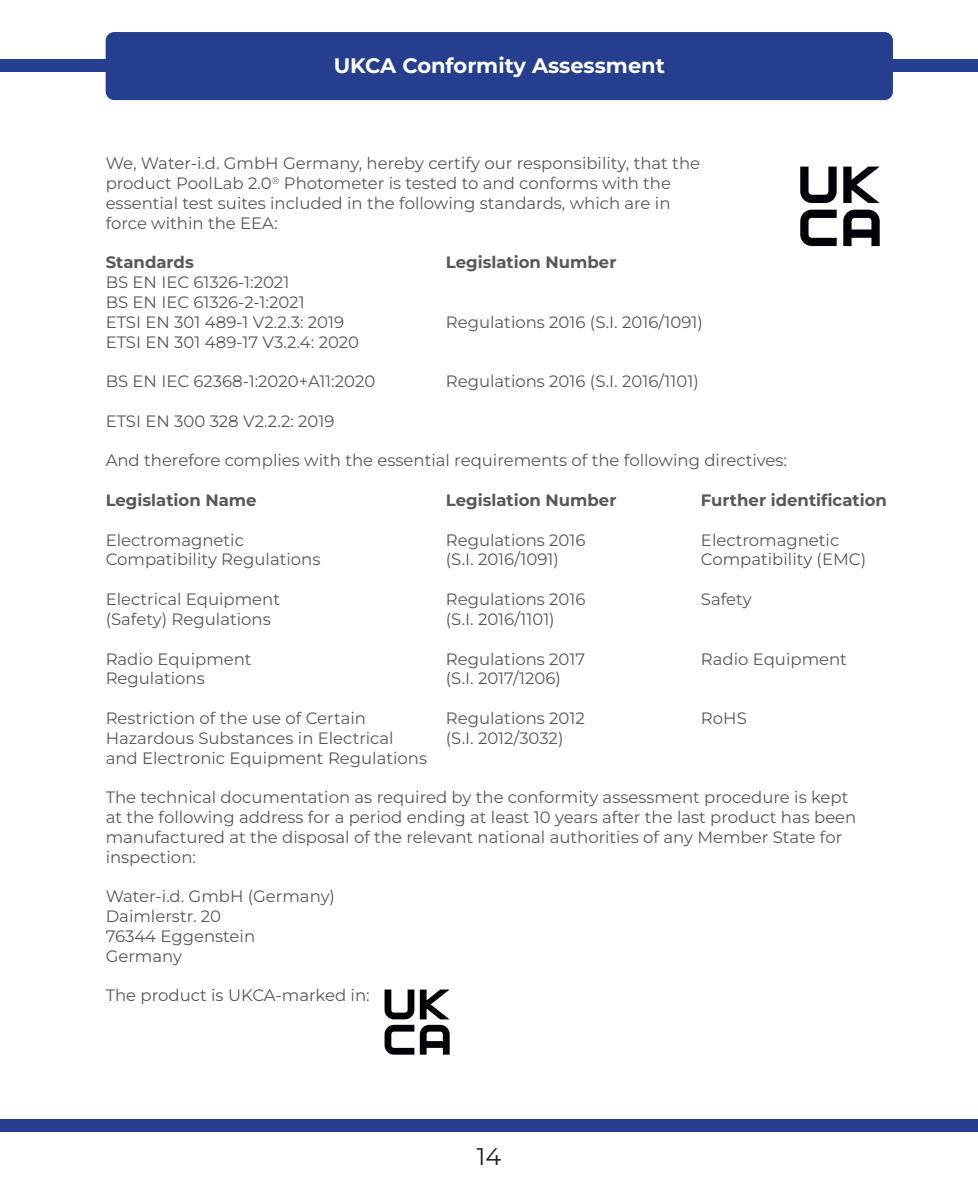
<style>
.page{position:relative;width:978px;height:1191px;background:#fff}
.page>*{position:absolute;margin:0;border:0;box-sizing:border-box;transform-origin:0 0}
.t1{font:24px "Montserrat";color:#231f20}
.t2{font:700 21px "Montserrat";color:#fff}
.t3{font:16.5px/19.8px "Montserrat";color:#57585a}
.t4{font:700 16.5px "Montserrat";color:#57585a}
</style>
<div class="page">
<div style="left:0;top:60px;width:978px;height:12px;background:#253f8e"></div>
<div style="left:0;top:1119px;width:978px;height:12px;background:#253f8e"></div>
<svg style="left:800px;top:167px;width:37px;height:36px"></svg>
<svg style="left:843px;top:167px;width:37px;height:36px"></svg>
<svg style="left:800px;top:210px;width:37px;height:36px"></svg>
<svg style="left:843px;top:210px;width:37px;height:36px"></svg>
<svg style="left:385px;top:989px;width:29px;height:65px"></svg>
<svg style="left:420px;top:989px;width:30px;height:65px"></svg>
<div style="left:106px;top:32px;width:787px;height:68px;background:#253f8e;border-radius:9px"></div>
<p class="t2" style="left:334px;top:51px;width:333px">UKCA Conformity Assessment</p>
<p class="t3" style="left:106px;top:153px;width:596px">We, Water-i.d. GmbH Germany, hereby certify our responsibility, that the</p>
<p class="t3" style="left:106px;top:173px;width:567px">product PoolLab 2.0<sup>®</sup> Photometer is tested to and conforms with the</p>
<p class="t3" style="left:106px;top:193px;width:566px">essential test suites included in the following standards, which are in</p>
<p class="t3" style="left:106px;top:212px;width:174px">force within the EEA:</p>
<p class="t4" style="left:106px;top:250px;width:90px">Standards</p>
<p class="t4" style="left:446px;top:250px;width:172px">Legislation Number</p>
<p class="t3" style="left:106px;top:272px;width:185px">BS EN IEC 61326-1:2021</p>
<p class="t3" style="left:106px;top:292px;width:200px">BS EN IEC 61326-2-1:2021</p>
<p class="t3" style="left:106px;top:311px;width:240px">ETSI EN 301 489-1 V2.2.3: 2019</p>
<p class="t3" style="left:446px;top:311px;width:259px">Regulations 2016 (S.I. 2016/1091)</p>
<p class="t3" style="left:106px;top:331px;width:255px">ETSI EN 301 489-17 V3.2.4: 2020</p>
<p class="t3" style="left:106px;top:371px;width:271px">BS EN IEC 62368-1:2020+A11:2020</p>
<p class="t3" style="left:446px;top:371px;width:254px">Regulations 2016 (S.I. 2016/1101)</p>
<p class="t3" style="left:106px;top:410px;width:230px">ETSI EN 300 328 V2.2.2: 2019</p>
<p class="t3" style="left:106px;top:450px;width:683px">And therefore complies with the essential requirements of the following directives:</p>
<p class="t4" style="left:106px;top:488px;width:153px">Legislation Name</p>
<p class="t4" style="left:446px;top:488px;width:172px">Legislation Number</p>
<p class="t4" style="left:701px;top:488px;width:187px">Further identification</p>
<p class="t3" style="left:106px;top:529px;width:140px">Electromagnetic</p>
<p class="t3" style="left:446px;top:529px;width:141px">Regulations 2016</p>
<p class="t3" style="left:701px;top:529px;width:140px">Electromagnetic</p>
<p class="t3" style="left:106px;top:549px;width:216px">Compatibility Regulations</p>
<p class="t3" style="left:446px;top:549px;width:114px">(S.I. 2016/1091)</p>
<p class="t3" style="left:701px;top:549px;width:167px">Compatibility (EMC)</p>
<p class="t3" style="left:106px;top:589px;width:176px">Electrical Equipment</p>
<p class="t3" style="left:446px;top:589px;width:141px">Regulations 2016</p>
<p class="t3" style="left:701px;top:589px;width:52px">Safety</p>
<p class="t3" style="left:106px;top:608px;width:167px">(Safety) Regulations</p>
<p class="t3" style="left:446px;top:608px;width:110px">(S.I. 2016/1101)</p>
<p class="t3" style="left:106px;top:648px;width:148px">Radio Equipment</p>
<p class="t3" style="left:446px;top:648px;width:141px">Regulations 2017</p>
<p class="t3" style="left:701px;top:648px;width:148px">Radio Equipment</p>
<p class="t3" style="left:106px;top:668px;width:101px">Regulations</p>
<p class="t3" style="left:446px;top:668px;width:117px">(S.I. 2017/1206)</p>
<p class="t3" style="left:106px;top:707px;width:262px">Restriction of the use of Certain</p>
<p class="t3" style="left:446px;top:707px;width:141px">Regulations 2012</p>
<p class="t3" style="left:701px;top:707px;width:47px">RoHS</p>
<p class="t3" style="left:106px;top:727px;width:290px">Hazardous Substances in Electrical</p>
<p class="t3" style="left:446px;top:727px;width:119px">(S.I. 2012/3032)</p>
<p class="t3" style="left:106px;top:747px;width:323px">and Electronic Equipment Regulations</p>
<p class="t3" style="left:106px;top:787px;width:752px">The technical documentation as required by the conformity assessment procedure is kept at the following address for a period ending at least 10 years after the last product has been manufactured at the disposal of the relevant national authorities of any Member State for inspection:</p>
<p class="t3" style="left:106px;top:886px;width:231px">Water-i.d. GmbH (Germany)</p>
<p class="t3" style="left:106px;top:905px;width:117px">Daimlerstr. 20</p>
<p class="t3" style="left:106px;top:925px;width:151px">76344 Eggenstein</p>
<p class="t3" style="left:106px;top:945px;width:78px">Germany</p>
<p class="t3" style="left:106px;top:985px;width:266px">The product is UKCA-marked in:</p>
<h1 class="t1" style="left:477px;top:1140px;width:26px">14</h1>
</div>
